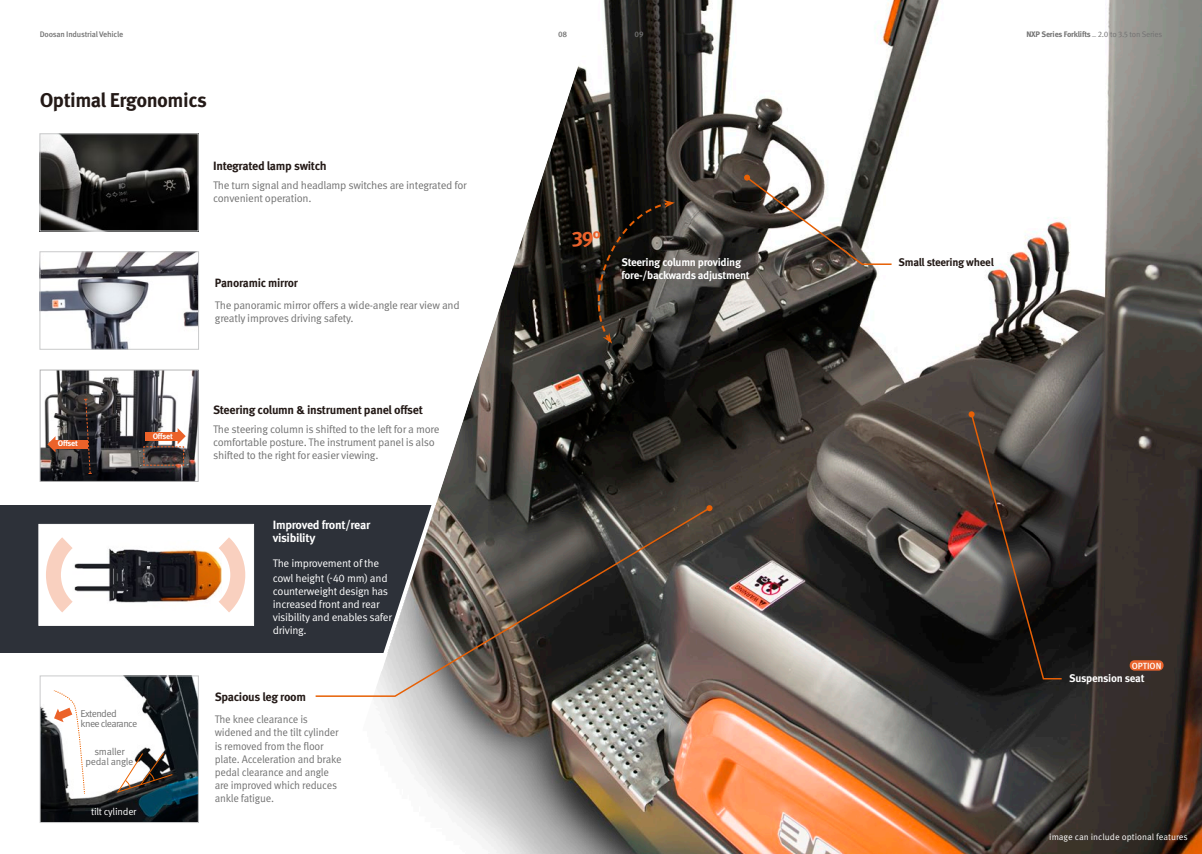
<style>
.page{position:relative;width:1202px;height:854px;background:#fff}
.page>*{position:absolute;margin:0;border:0;box-sizing:border-box;transform-origin:0 0}
.t1{font:700 21px "Meta Pro";color:#eb622b}
.t2{font:700 20px "Meta Pro";letter-spacing:-.025em;color:#231916}
.t3{font:700 12px "Meta Pro";letter-spacing:-.025em;color:#231916}
.t4{font:700 12px/13px "Meta Pro";letter-spacing:-.025em;color:#fff}
.t5{font:700 12px "Meta Pro";letter-spacing:-.025em;color:#231916;scale:.96 1}
.t6{font:11px/13px "Meta Pro";letter-spacing:-.025em;color:#727272}
.t7{font:11px/13.2px "Meta Pro";letter-spacing:-.025em;color:#727272;scale:.96 1}
.t8{font:11px/13px "Meta Pro";letter-spacing:-.025em;color:#fff}
.t9{font:700 11px/13px "Meta Pro";letter-spacing:-.025em;color:#fff}
.t10{font:700 11px "Meta Pro";letter-spacing:-.025em;color:#231916}
.t11{font:10px/10px "Meta Pro";letter-spacing:-.06em;color:#727272}
.t12{font:10px/10px "Meta Pro";letter-spacing:-.025em;color:#727272;text-align:center}
.t13{font:10px "Meta Pro";letter-spacing:-.025em;color:#fff}
.t14{font:9px "Meta Pro";color:#fff}
.t15{font:500 8.9px "Meta Pro";color:#fff}
.t16{font:700 8px "Meta Pro";letter-spacing:-.025em;color:#727272}
.t17{font:500 8px "Meta Pro";letter-spacing:-.025em;color:#727272}
.t18{font:700 8px "Meta Pro";letter-spacing:-.025em;color:#fff}
.s1{font-weight:400}
</style>
<div class="page">
<div style="left:0;top:505px;width:478px;height:147px;background:#2d3139"></div>
<img style="left:380px;top:0;width:822px;height:853px">
<img style="left:42px;top:135px;width:154px;height:94px">
<div style="left:40px;top:133px;width:158px;height:98px;border:1px solid #c9cacb"></div>
<img style="left:42px;top:253px;width:155px;height:94px">
<div style="left:40px;top:251px;width:159px;height:98px;border:1px solid #c9cacb"></div>
<img style="left:42px;top:677px;width:155px;height:143px">
<div style="left:40px;top:675px;width:159px;height:147px;border:1px solid #c9cacb"></div>
<svg style="left:117px;top:752px;width:56px;height:40px"></svg>
<svg style="left:54px;top:690px;width:31px;height:103px"></svg>
<div style="left:39px;top:524px;width:215px;height:101px;background:#fff"></div>
<img style="left:74px;top:548px;width:144px;height:55px">
<svg style="left:218px;top:537px;width:28px;height:75px"></svg>
<svg style="left:46px;top:537px;width:27px;height:76px"></svg>
<svg style="left:609px;top:200px;width:66px;height:143px;background:#2f2b26"></svg>
<svg style="left:969px;top:411px;width:94px;height:269px;background:#3d3632"></svg>
<div style="left:1130px;top:660px;width:33px;height:10px;background:#ea642d;border-radius:5px"></div>
<svg style="left:314px;top:506px;width:397px;height:191px"></svg>
<svg style="left:706px;top:505px;width:6px;height:6px"></svg>
<svg style="left:375px;top:0;width:234px;height:675px"></svg>
<svg style="left:744px;top:174px;width:149px;height:91px"></svg>
<img style="left:42px;top:371px;width:154px;height:108px">
<div style="left:40px;top:369px;width:158px;height:112px;border:1px solid #b5b5b6"></div>
<div style="left:53px;top:440px;width:35px;height:8px;background:#eb6229"></div>
<svg style="left:47px;top:436px;width:9px;height:16px"></svg>
<svg style="left:143px;top:428px;width:43px;height:38px;background:#845d50"></svg>
<svg style="left:84px;top:398px;width:8px;height:76px"></svg>
<p class="t17" style="left:40px;top:29px;width:85px">Doosan Industrial Vehicle</p>
<p class="t17" style="left:558px;top:29px;width:11px">08</p>
<p class="t17" style="left:635px;top:29px;width:10px">09</p>
<p class="t16" style="left:1026px;top:29px;width:138px">NXP Series Forklifts <span class="s1">_ 2.0 to 3.5 ton Series</span></p>
<h2 class="t2" style="left:40px;top:87px;width:169px">Optimal Ergonomics</h2>
<p class="t18" style="left:58px;top:438px;width:22px">Offset</p>
<p class="t18" style="left:153px;top:431px;width:22px">Offset</p>
<p class="t11" style="left:81px;top:708px;width:58px">Extended knee clearance</p>
<p class="t12" style="left:85px;top:746px;width:50px">smaller pedal angle</p>
<p class="t13" style="left:91px;top:804px;width:47px">tilt cylinder</p>
<p class="t3" style="left:213px;top:158px;width:115px">Integrated lamp switch</p>
<p class="t6" style="left:213px;top:179px;width:255px">The turn signal and headlamp switches are integrated for convenient operation.</p>
<p class="t5" style="left:215px;top:274px;width:88px">Panoramic mirror</p>
<p class="t6" style="left:215px;top:298px;width:246px">The panoramic mirror offers a wide-angle rear view and greatly improves driving safety.</p>
<p class="t3" style="left:213px;top:402px;width:211px">Steering column &amp; instrument panel offset</p>
<p class="t6" style="left:213px;top:423px;width:228px">The steering column is shifted to the left for a more comfortable posture. The instrument panel is also shifted to the right for easier viewing.</p>
<p class="t4" style="left:273px;top:519px;width:99px">Improved front/rear visibility</p>
<p class="t8" style="left:273px;top:555px;width:116px;line-height:15px">The improvement of the cowl height (-40 mm) and</p>
<p class="t8" style="left:273px;top:584px;width:121px">counterweight design has increased front and rear visibility and enables safer driving.</p>
<p class="t3" style="left:215px;top:689px;width:93px">Spacious leg room</p>
<p class="t7" style="left:215px;top:712px;width:134px">The knee clearance is widened and the tilt cylinder is removed from the floor plate. Acceleration and brake pedal clearance and angle are improved which reduces ankle fatigue.</p>
<h1 class="t1" style="left:572px;top:225px;width:31px">39°</h1>
<p class="t9" style="left:622px;top:256px;width:130px">Steering column providing fore-/backwards adjustment</p>
<p class="t10" style="left:899px;top:255px;width:97px">Small steering wheel</p>
<p class="t15" style="left:1132px;top:659px;width:31px">OPTION</p>
<p class="t9" style="left:1069px;top:672px;width:77px">Suspension seat</p>
<p class="t14" style="left:1049px;top:830px;width:140px">image can include optional features</p>
</div>
